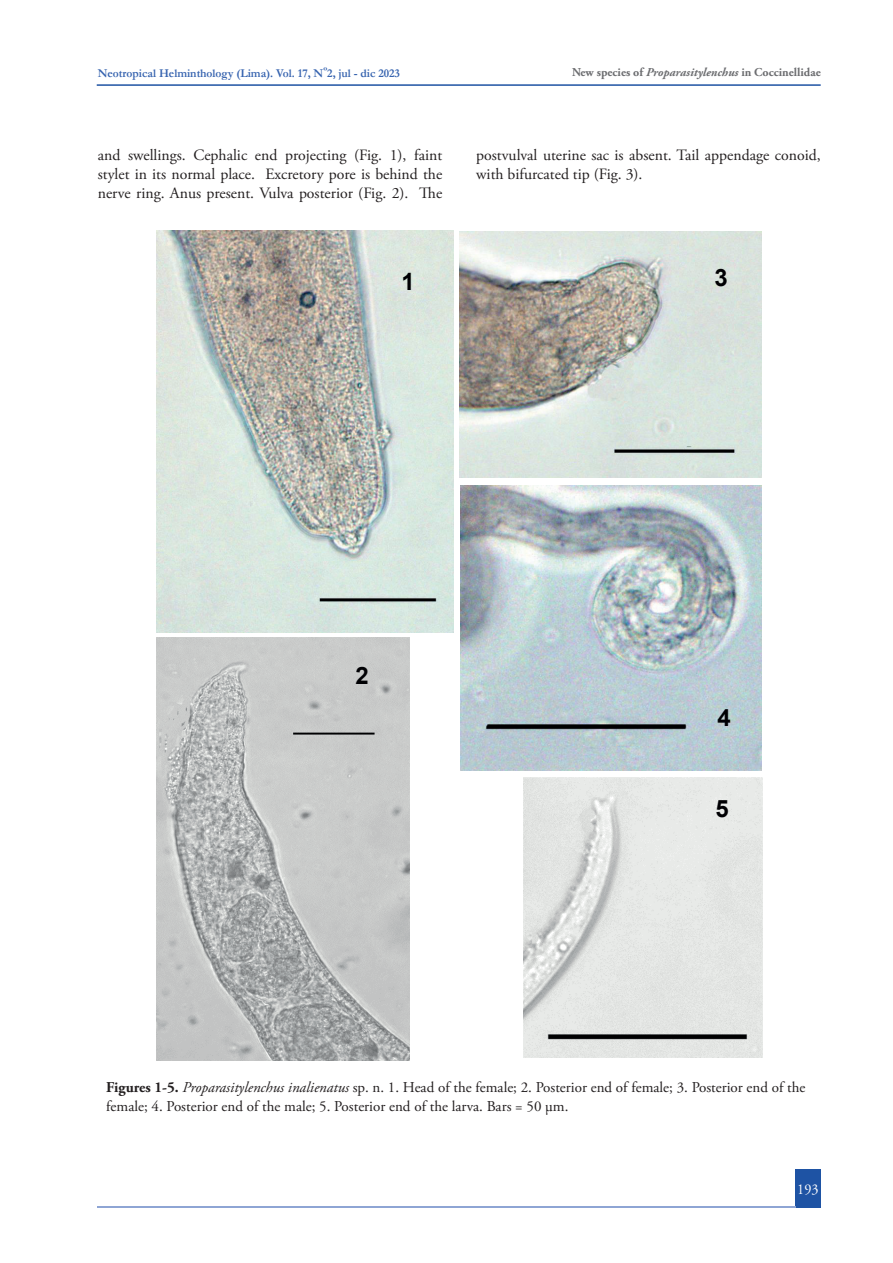
<style>
.page{position:relative;width:893px;height:1263px;background:#fff}
.page>*{position:absolute;margin:0;border:0;box-sizing:border-box;transform-origin:0 0}
.t1{font:700 24px "Arial";color:#000003}
.t2{font:15.75px/18.9px "Adobe Garamond Pro";color:#231f20;text-align:justify}
.t3{font:15px/18.9px "Adobe Garamond Pro";color:#231f20}
.t4{font:15px "Adobe Garamond Pro";color:#fff;scale:.95 1}
.t5{font:700 12px "Garamond";color:#3663af;scale:.96 1}
.t6{font:700 12px "Adobe Garamond Pro";color:#6c6d70}
.s1{font-style:italic}
.s2{font-weight:700}
</style>
<div class="page">
<div style="left:795px;top:1169px;width:26px;height:39px;background:#1e53a4"></div>
<hr style="left:98px;top:1206px;width:698px;height:2px;background:#8ea5d4">
<hr style="left:97px;top:84px;width:724px;height:2px;background:#1e53a4">
<img style="left:461px;top:485px;width:300px;height:285px">
<img style="left:459px;top:231px;width:303px;height:246px">
<img style="left:157px;top:230px;width:297px;height:402px">
<img style="left:523px;top:778px;width:239px;height:279px">
<img style="left:157px;top:638px;width:253px;height:422px">
<p class="t5" style="left:98px;top:65px;width:316px">Neotropical Helminthology (Lima). Vol. 17, Nº2, jul - dic 2023</p>
<p class="t6" style="left:572px;top:66px;width:250px">New species of <span class="s1">Proparasitylenchus</span> in Coccinellidae</p>
<p class="t2" style="left:98px;top:146px;width:346px">and swellings. Cephalic end projecting (Fig. 1), faint stylet in its normal place. Excretory pore is behind the nerve ring. Anus present. Vulva posterior (Fig. 2). The</p>
<p class="t2" style="left:476px;top:146px;width:346px">postvulval uterine sac is absent. Tail appendage conoid, with bifurcated tip (Fig. 3).</p>
<h1 class="t1" style="left:401px;top:265px;width:15px">1</h1>
<h1 class="t1" style="left:715px;top:261px;width:15px">3</h1>
<h1 class="t1" style="left:355px;top:659px;width:15px">2</h1>
<h1 class="t1" style="left:717px;top:700px;width:15px">4</h1>
<h1 class="t1" style="left:715px;top:791px;width:15px">5</h1>
<p class="t3" style="left:106px;top:1078px;width:701px"><span class="s2">Figures 1-5.</span> <span class="s1">Proparasitylenchus inalienatus</span> sp. n. 1. Head of the female; 2. Posterior end of female; 3. Posterior end of the female; 4. Posterior end of the male; 5. Posterior end of the larva. Bars = 50 µm.</p>
<p class="t4" style="left:797px;top:1180px;width:24px">193</p>
</div>
